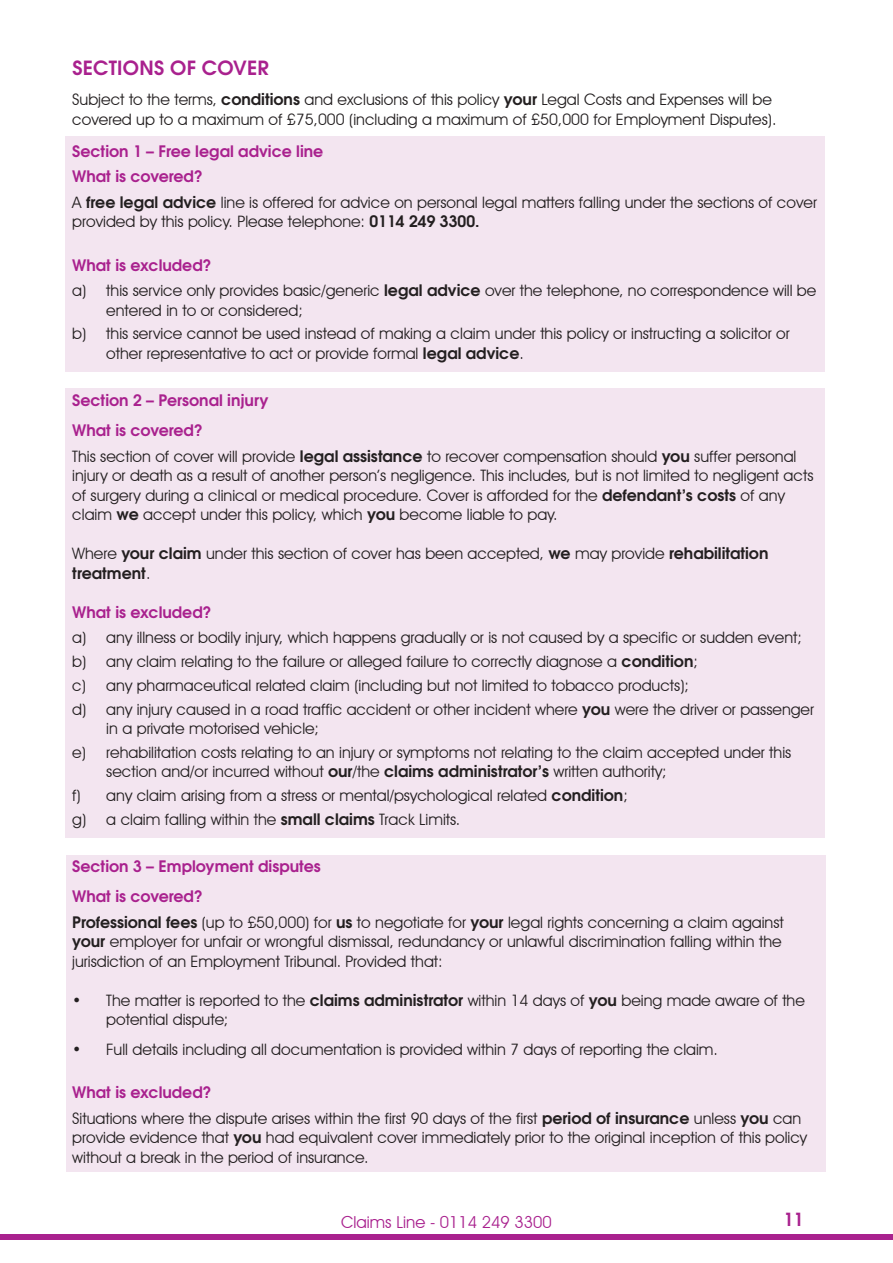
<style>
.page{position:relative;width:893px;height:1263px;background:#fff}
.page>*{position:absolute;margin:0;border:0;box-sizing:border-box;transform-origin:0 0}
.t1{font:700 19.5px "Te X Gyre Adventor";letter-spacing:.015em;color:#a9218e}
.t2{font:700 18px "Te X Gyre Adventor";color:#a9218e}
.t3{font:16.5px "Avant Garde IT Cby BT";color:#a9218e}
.t4{font:15.75px/19.5px "Avant Garde IT Cby BT";color:#231f20}
.t5{font:700 15.75px/29.7px "Te X Gyre Adventor";color:#a9218e}
.t6{font:700 15.75px "Te X Gyre Adventor";color:#231f20}
.s1{font-family:"Te X Gyre Adventor";font-weight:700}
.s2{font-family:"Avant Garde IT Cby BT";font-weight:400}
</style>
<div class="page">
<div style="left:0;top:1234px;width:893px;height:5px;background:#a9218e"></div>
<div style="left:66px;top:136px;width:759px;height:236px;background:#f3e5f0"></div>
<div style="left:66px;top:388px;width:759px;height:449px;background:#f3e5f0"></div>
<div style="left:67px;top:855px;width:759px;height:316px;background:#f3e5f0"></div>
<p class="t1" style="left:72px;top:51px;width:198px">SECTIONS OF COVER</p>
<p class="t4" style="left:72px;top:90px;width:706px">Subject to the terms, <span class="s1">conditions</span> and exclusions of this policy <span class="s1">your</span> Legal Costs and Expenses will be covered up to a maximum of £75,000 (including a maximum of £50,000 for Employment Disputes).</p>
<p class="t5" style="left:72px;top:137px;width:253px;line-height:25.5px">Section 1 – Free legal advice line<br>What is covered?</p>
<p class="t4" style="left:72px;top:192px;width:746px">A <span class="s1">free legal advice</span> line is offered for advice on personal legal matters falling under the sections of cover provided by this policy. Please telephone: <span class="s1">0114 249 3300.</span></p>
<p class="t5" style="left:72px;top:248px;width:141px">What is excluded?</p>
<p class="t4" style="left:106px;top:281px;width:712px;text-indent:-34px">a) this service only provides basic/generic <span class="s1">legal advice</span> over the telephone, no correspondence will be entered in to or considered;</p>
<p class="t4" style="left:106px;top:324px;width:685px;text-indent:-34px">b) this service cannot be used instead of making a claim under this policy or instructing a solicitor or other representative to act or provide formal <span class="s1">legal advice</span>.</p>
<p class="t5" style="left:72px;top:384px;width:198px">Section 2 – Personal injury<br>What is covered?</p>
<p class="t4" style="left:72px;top:446px;width:743px">This section of cover will provide <span class="s1">legal assistance</span> to recover compensation should <span class="s1">you</span> suffer personal injury or death as a result of another person’s negligence. This includes, but is not limited to negligent acts of surgery during a clinical or medical procedure. Cover is afforded for the <span class="s1">defendant’s costs</span> of any claim <span class="s1">we</span> accept under this policy, which <span class="s1">you</span> become liable to pay.</p>
<p class="t4" style="left:72px;top:544px;width:698px">Where <span class="s1">your claim</span> under this section of cover has been accepted, <span class="s1">we</span> may provide <span class="s1">rehabilitation</span></p>
<p class="t6" style="left:72px;top:559px;width:80px">treatment<span class="s2">.</span></p>
<p class="t5" style="left:72px;top:595px;width:141px">What is excluded?</p>
<p class="t4" style="left:72px;top:626px;width:743px;line-height:23.7px">a) any illness or bodily injury, which happens gradually or is not caused by a specific or sudden event; b) any claim relating to the failure or alleged failure to correctly diagnose a <span class="s1">condition</span>;<br>c) any pharmaceutical related claim (including but not limited to tobacco products);<br>d) any injury caused in a road traffic accident or other incident where <span class="s1">you</span> were the driver or passenger</p>
<p class="t4" style="left:72px;top:716px;width:721px;line-height:23.7px;text-indent:34px">in a private motorised vehicle;<br>e) rehabilitation costs relating to an injury or symptoms not relating to the claim accepted under this</p>
<p class="t4" style="left:72px;top:760px;width:596px;line-height:23.7px;text-indent:34px">section and/or incurred without <span class="s1">our</span>/the <span class="s1">claims administrator’s</span> written authority; f) any claim arising from a stress or mental/psychological related <span class="s1">condition</span>;<br>g) a claim falling within the <span class="s1">small claims</span> Track Limits.</p>
<p class="t5" style="left:72px;top:850px;width:250px">Section 3 – Employment disputes<br>What is covered?</p>
<p class="t4" style="left:72px;top:912px;width:713px"><span class="s1">Professional fees</span> (up to £50,000) for <span class="s1">us</span> to negotiate for <span class="s1">your</span> legal rights concerning a claim against <span class="s1">your</span> employer for unfair or wrongful dismissal, redundancy or unlawful discrimination falling within the jurisdiction of an Employment Tribunal. Provided that:</p>
<p class="t4" style="left:106px;top:990px;width:700px;text-indent:-34px">• The matter is reported to the <span class="s1">claims administrator</span> within 14 days of <span class="s1">you</span> being made aware of the potential dispute;</p>
<p class="t4" style="left:72px;top:1039px;width:647px">• Full details including all documentation is provided within 7 days of reporting the claim.</p>
<p class="t5" style="left:72px;top:1076px;width:141px">What is excluded?</p>
<p class="t4" style="left:72px;top:1108px;width:736px">Situations where the dispute arises within the first 90 days of the first <span class="s1">period of insurance</span> unless <span class="s1">you</span> can provide evidence that <span class="s1">you</span> had equivalent cover immediately prior to the original inception of this policy without a break in the period of insurance.</p>
<p class="t3" style="left:341px;top:1212px;width:212px">Claims Line - 0114 249 3300</p>
<p class="t2" style="left:783px;top:1203px;width:22px">11</p>
</div>
